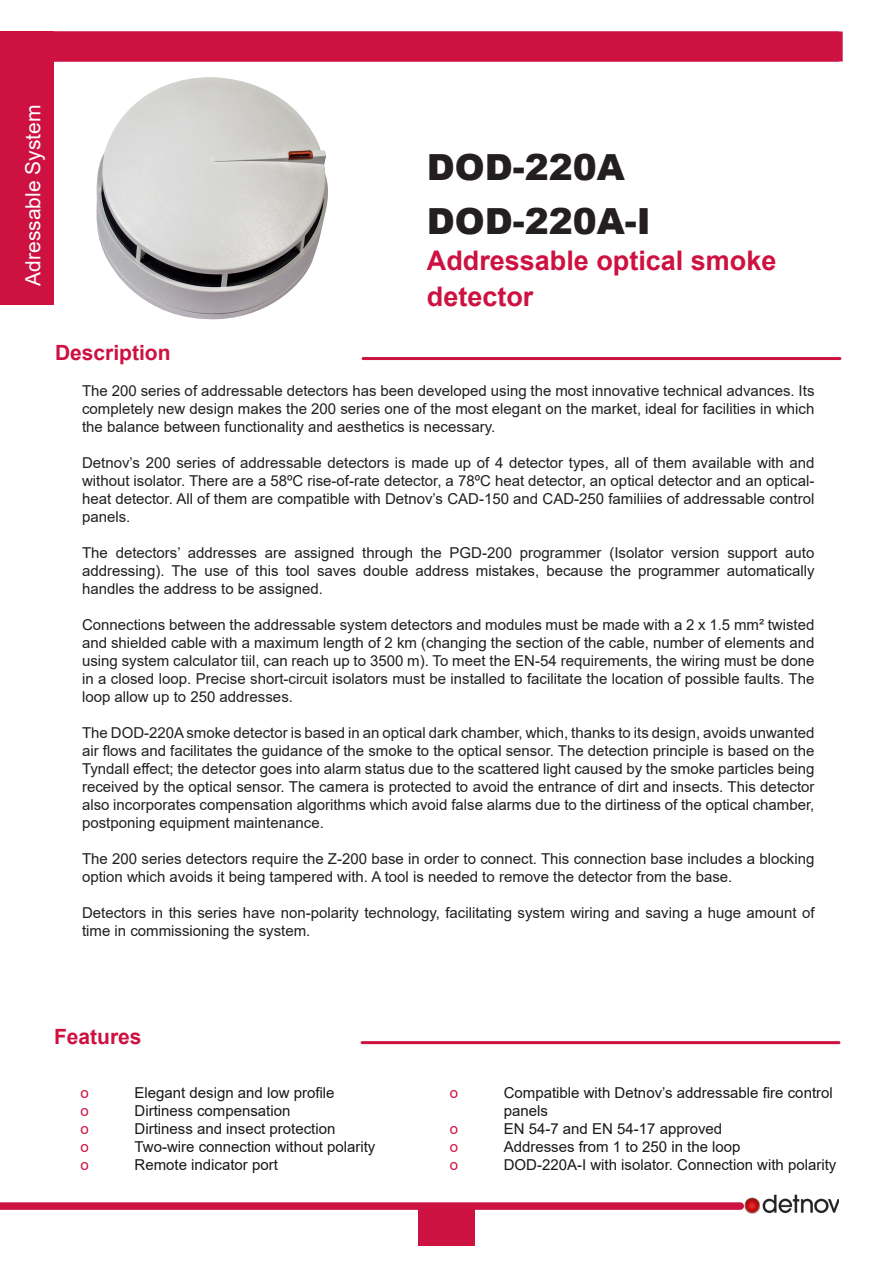
<style>
.page{position:relative;width:893px;height:1263px;background:#fff}
.page>*{position:absolute;margin:0;border:0;box-sizing:border-box;transform-origin:0 0}
.Ref{font:900 36px "Arial";color:#231f20}
.DEscripción{font:700 27px "Arial";color:#cd1141}
.Apartado{font:700 21px "Arial";color:#cd1141}
.t1{font:21px "Arial";color:#fff}
.t2{font:15px/18px "Arial";color:#231f20;text-align:justify}
.t3{font:15px/18px "Arial";color:#1a171b}
.t4{font:15px "Arial";color:#cd1141}
</style>
<div class="page">
<div style="left:0;top:32px;width:54px;height:273px;background:#cd1141"></div>
<div style="left:0;top:1202px;width:740px;height:8px;background:#cd1141"></div>
<div style="left:418px;top:1209px;width:56px;height:37px;background:#cd1141"></div>
<img style="left:742px;top:1194px;width:97px;height:20px">
<div style="left:47px;top:32px;width:792px;height:30px;background:#cd1141"></div>
<hr style="left:363px;top:357px;width:477px;height:3px;background:#cd1141">
<hr style="left:362px;top:1041px;width:477px;height:3px;background:#cd1141">
<img style="left:96px;top:77px;width:232px;height:243px">
<h3 class="t1" style="left:19px;top:286px;width:182px;rotate:-90deg">Adressable System</h3>
<p class="Ref" style="left:427px;top:141px;width:200px">DOD-220A</p>
<p class="Ref" style="left:427px;top:195px;width:226px">DOD-220A-I</p>
<p class="DEscripción" style="left:427px;top:241px;width:351px">Addressable optical smoke</p>
<p class="DEscripción" style="left:427px;top:277px;width:108px">detector</p>
<p class="Apartado" style="left:55px;top:338px;width:117px">Description</p>
<p class="t2" style="left:82px;top:382px;width:734px">The 200 series of addressable detectors has been developed using the most innovative technical advances. Its completely new design makes the 200 series one of the most elegant on the market, ideal for facilities in which the balance between functionality and aesthetics is necessary.</p>
<p class="t2" style="left:82px;top:454px;width:734px">Detnov’s 200 series of addressable detectors is made up of 4 detector types, all of them available with and without isolator. There are a 58ºC rise-of-rate detector, a 78ºC heat detector, an optical detector and an optical&shy;heat detector. All of them are compatible with Detnov’s CAD-150 and CAD-250 familiies of addressable control panels.</p>
<p class="t2" style="left:82px;top:544px;width:734px">The detectors’ addresses are assigned through the PGD-200 programmer (Isolator version support auto addressing). The use of this tool saves double address mistakes, because the programmer automatically handles the address to be assigned.</p>
<p class="t2" style="left:82px;top:616px;width:734px">Connections between the addressable system detectors and modules must be made with a 2 x 1.5 mm² twisted and shielded cable with a maximum length of 2 km (changing the section of the cable, number of elements and using system calculator tiil, can reach up to 3500 m). To meet the EN-54 requirements, the wiring must be done in a closed loop. Precise short-circuit isolators must be installed to facilitate the location of possible faults. The loop allow up to 250 addresses.</p>
<p class="t2" style="left:82px;top:724px;width:734px">The DOD-220A smoke detector is based in an optical dark chamber, which, thanks to its design, avoids unwanted air flows and facilitates the guidance of the smoke to the optical sensor. The detection principle is based on the Tyndall effect; the detector goes into alarm status due to the scattered light caused by the smoke particles being received by the optical sensor. The camera is protected to avoid the entrance of dirt and insects. This detector also incorporates compensation algorithms which avoid false alarms due to the dirtiness of the optical chamber, postponing equipment maintenance.</p>
<p class="t2" style="left:82px;top:850px;width:734px">The 200 series detectors require the Z-200 base in order to connect. This connection base includes a blocking option which avoids it being tampered with. A tool is needed to remove the detector from the base.</p>
<p class="t2" style="left:82px;top:904px;width:734px">Detectors in this series have non-polarity technology, facilitating system wiring and saving a huge amount of time in commissioning the system.</p>
<p class="Apartado" style="left:54px;top:1022px;width:89px">Features</p>
<p class="t4" style="left:81px;top:1082px;width:10px">o</p>
<p class="t3" style="left:135px;top:1084px;width:202px">Elegant design and low profile</p>
<p class="t4" style="left:81px;top:1100px;width:10px">o</p>
<p class="t3" style="left:135px;top:1102px;width:157px">Dirtiness compensation</p>
<p class="t4" style="left:81px;top:1118px;width:10px">o</p>
<p class="t3" style="left:135px;top:1120px;width:202px">Dirtiness and insect protection</p>
<p class="t4" style="left:81px;top:1136px;width:10px">o</p>
<p class="t3" style="left:135px;top:1138px;width:242px">Two-wire connection without polarity</p>
<p class="t4" style="left:81px;top:1154px;width:10px">o</p>
<p class="t3" style="left:135px;top:1156px;width:145px">Remote indicator port</p>
<p class="t4" style="left:450px;top:1082px;width:10px">o</p>
<p class="t3" style="left:504px;top:1084px;width:331px">Compatible with Detnov’s addressable fire control panels</p>
<p class="t4" style="left:450px;top:1118px;width:10px">o</p>
<p class="t3" style="left:504px;top:1120px;width:220px">EN 54-7 and EN 54-17 approved</p>
<p class="t4" style="left:450px;top:1136px;width:10px">o</p>
<p class="t3" style="left:504px;top:1138px;width:238px">Addresses from 1 to 250 in the loop</p>
<p class="t4" style="left:450px;top:1154px;width:10px">o</p>
<p class="t3" style="left:504px;top:1156px;width:334px">DOD-220A-I with isolator. Connection with polarity</p>
</div>
